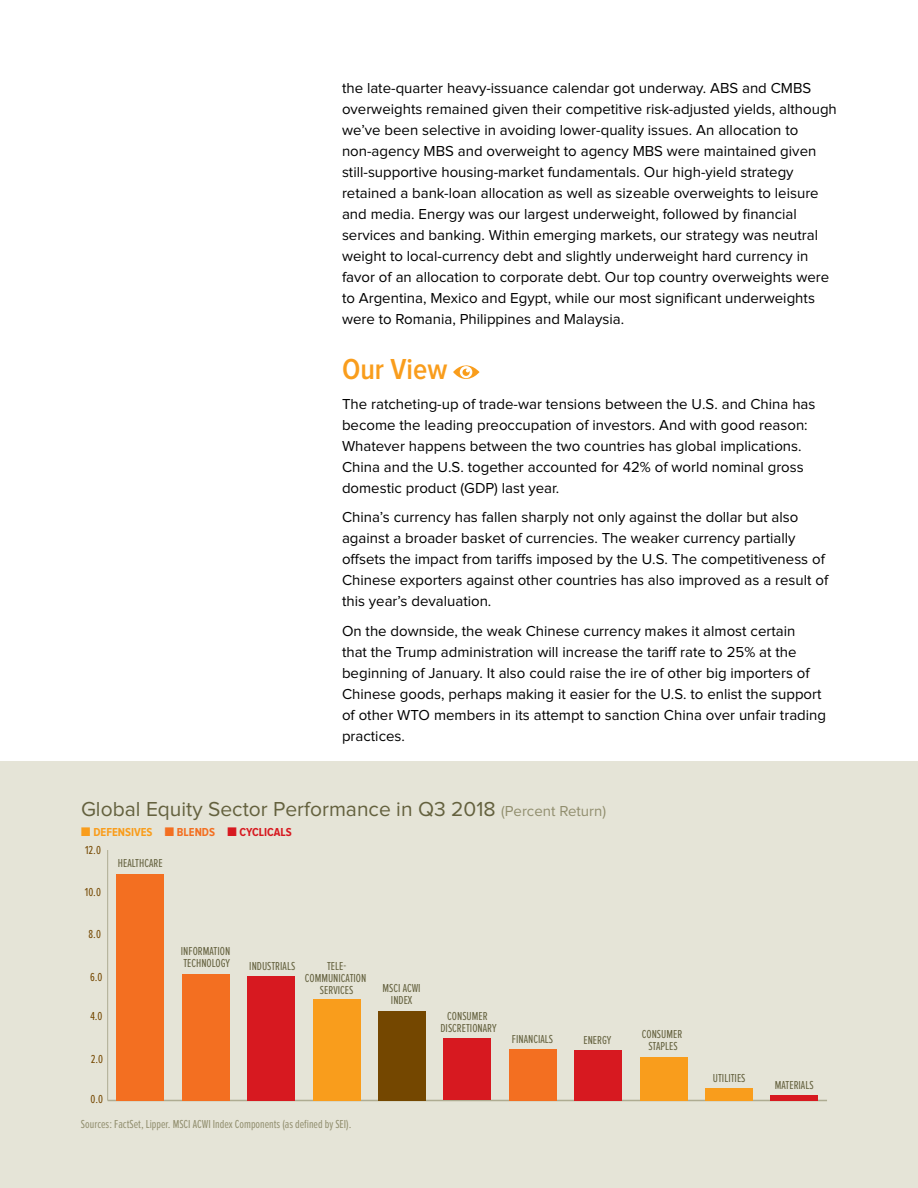
<style>
.page{position:relative;width:918px;height:1188px;background:#fff}
.page>*{position:absolute;margin:0;border:0;box-sizing:border-box;transform-origin:0 0}
.t1{font:600 30px "Proxima Nova Cond";color:#f99d1c}
.t2{font:21px "Proxima Nova";color:#64613e}
.t3{font:15px/21px "Proxima Nova";color:#000}
.t4{font:12px/12px "Proxima Nova Ex Cn";color:#64613e;text-align:center}
.t5{font:12px "Proxima Nova Ex Cn";color:#918e6e}
.t6{font:700 12px "Proxima Nova Cond";color:#f99d1c}
.t7{font:12px "Proxima Nova Ex Cn";color:#744700}
.s1{font-size:15px;color:#918e6e}
.s2{font-size:15px}
.s3{font-size:15px;color:#f36f21}
.s4{color:#f36f21}
.s5{font-size:15px;color:#d71920}
.s6{color:#d71920}
</style>
<div class="page">
<div style="left:0;top:761px;width:918px;height:427px;background:#e5e4d7"></div>
<svg style="left:453px;top:365px;width:27px;height:14px"></svg>
<hr style="left:108px;top:1100px;width:719px;height:1px;background:#aeac92">
<hr style="left:107px;top:850px;width:1px;height:250px;background:#aeac92">
<div style="left:117px;top:874px;width:47px;height:226px;background:#f36f21"></div>
<div style="left:182px;top:974px;width:47px;height:126px;background:#f36f21"></div>
<div style="left:248px;top:976px;width:47px;height:124px;background:#d71920"></div>
<div style="left:313px;top:999px;width:47px;height:101px;background:#f99d1c"></div>
<div style="left:378px;top:1011px;width:48px;height:89px;background:#744700"></div>
<div style="left:444px;top:1038px;width:47px;height:62px;background:#d71920"></div>
<div style="left:509px;top:1049px;width:47px;height:51px;background:#f36f21"></div>
<div style="left:575px;top:1050px;width:47px;height:50px;background:#d71920"></div>
<div style="left:640px;top:1057px;width:47px;height:43px;background:#f99d1c"></div>
<div style="left:705px;top:1088px;width:47px;height:12px;background:#f99d1c"></div>
<div style="left:771px;top:1095px;width:47px;height:5px;background:#d71920"></div>
<p class="t3" style="left:342px;top:78px;width:496px">the late-quarter heavy-issuance calendar got underway. ABS and CMBS overweights remained given their competitive risk-adjusted yields, although we’ve been selective in avoiding lower-quality issues. An allocation to non-agency MBS and overweight to agency MBS were maintained given still-supportive housing-market fundamentals. Our high-yield strategy retained a bank-loan allocation as well as sizeable overweights to leisure and media. Energy was our largest underweight, followed by financial services and banking. Within emerging markets, our strategy was neutral weight to local-currency debt and slightly underweight hard currency in favor of an allocation to corporate debt. Our top country overweights were to Argentina, Mexico and Egypt, while our most significant underweights were to Romania, Philippines and Malaysia.</p>
<h1 class="t1" style="left:342px;top:352px;width:107px">Our View</h1>
<p class="t3" style="left:342px;top:394px;width:475px">The ratcheting-up of trade-war tensions between the U.S. and China has become the leading preoccupation of investors. And with good reason:<br>Whatever happens between the two countries has global implications.<br>China and the U.S. together accounted for 42% of world nominal gross domestic product (GDP) last year.</p>
<p class="t3" style="left:342px;top:507px;width:488px">China’s currency has fallen sharply not only against the dollar but also against a broader basket of currencies. The weaker currency partially offsets the impact from tariffs imposed by the U.S. The competitiveness of Chinese exporters against other countries has also improved as a result of this year’s devaluation.</p>
<p class="t3" style="left:342px;top:621px;width:486px">On the downside, the weak Chinese currency makes it almost certain<br>that the Trump administration will increase the tariff rate to 25% at the beginning of January. It also could raise the ire of other big importers of Chinese goods, perhaps making it easier for the U.S. to enlist the support of other WTO members in its attempt to sanction China over unfair trading practices.</p>
<h2 class="t2" style="left:81px;top:800px;width:527px">Global Equity Sector Performance in Q3 2018 <span class="s1">(Percent Return)</span></h2>
<p class="t6" style="left:81px;top:825px;width:212px"><span class="s2">■</span> DEFENSIVES <span class="s3">■</span> <span class="s4">BLENDS</span> <span class="s5">■</span> <span class="s6">CYCLICALS</span></p>
<p class="t7" style="left:85px;top:844px;width:17px">12.0</p>
<p class="t7" style="left:85px;top:885px;width:18px">10.0</p>
<p class="t7" style="left:89px;top:927px;width:14px">8.0</p>
<p class="t7" style="left:90px;top:970px;width:14px">6.0</p>
<p class="t7" style="left:90px;top:1009px;width:14px">4.0</p>
<p class="t7" style="left:91px;top:1052px;width:14px">2.0</p>
<p class="t7" style="left:91px;top:1093px;width:14px">0.0</p>
<p class="t4" style="left:118px;top:857px;width:46px">HEALTHCARE</p>
<p class="t4" style="left:181px;top:946px;width:51px;text-align:left">INFORMATION<br>TECHNOLOGY</p>
<p class="t4" style="left:249px;top:960px;width:47px">INDUSTRIALS</p>
<p class="t4" style="left:305px;top:960px;width:63px">TELE-<br>COMMUNICATION<br>SERVICES</p>
<p class="t5" style="left:81px;top:1117px;width:272px">Sources: FactSet, Lipper. MSCI ACWI Index Components (as defined by SEI).</p>
<p class="t4" style="left:383px;top:982px;width:40px">MSCI ACWI<br>INDEX</p>
<p class="t4" style="left:441px;top:1010px;width:57px">CONSUMER<br>DISCRETIONARY</p>
<p class="t4" style="left:512px;top:1033px;width:43px">FINANCIALS</p>
<p class="t4" style="left:584px;top:1034px;width:29px">ENERGY</p>
<p class="t4" style="left:642px;top:1028px;width:42px">CONSUMER<br>STAPLES</p>
<p class="t4" style="left:713px;top:1072px;width:34px">UTILITIES</p>
<p class="t4" style="left:775px;top:1079px;width:40px">MATERIALS</p>
</div>
